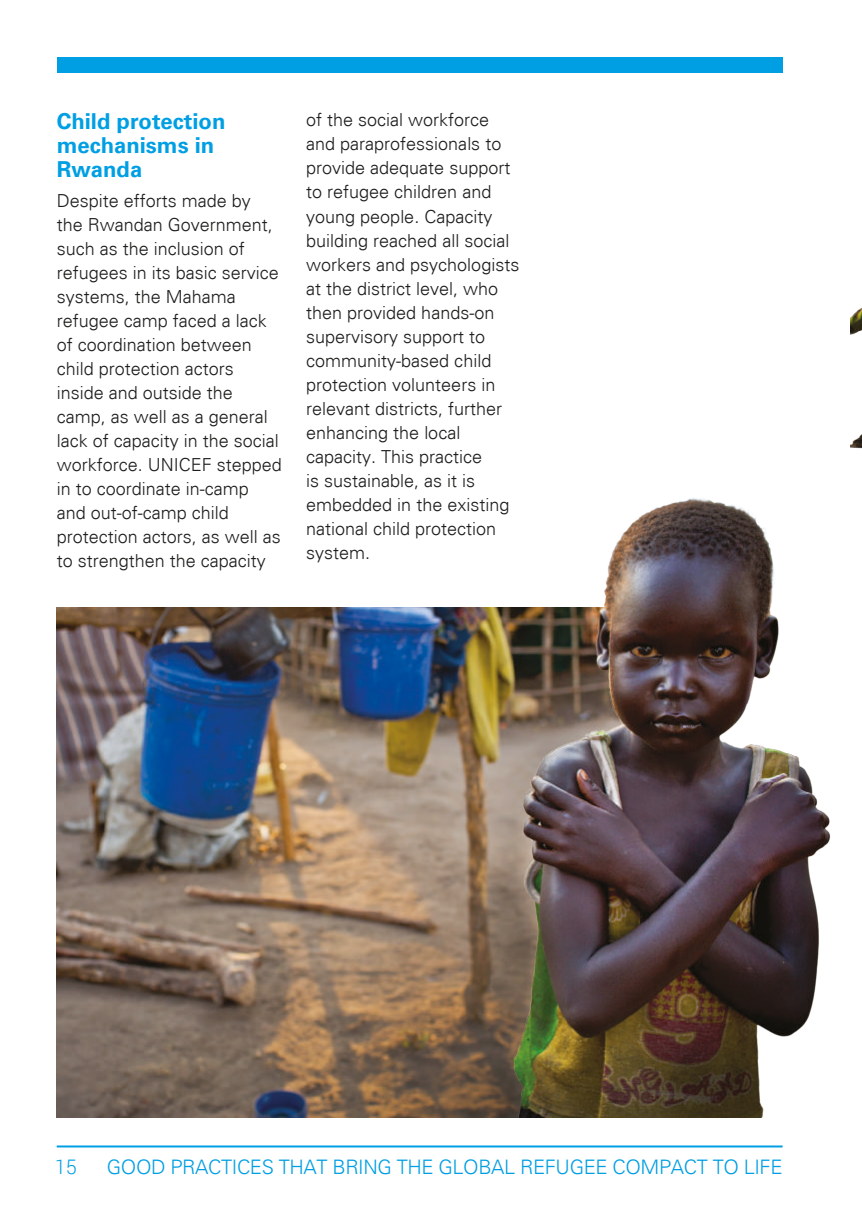
<style>
.page{position:relative;width:862px;height:1214px;background:#fff}
.page>*{position:absolute;margin:0;border:0;box-sizing:border-box;transform-origin:0 0}
.t1{font:700 22px/24px "Univers";color:#009fe3}
.t2{font:300 20px "Univers";letter-spacing:-.02em;color:#009fe3}
.t3{font:300 20px "Roboto";color:#009fe3}
.t4{font:300 18px/24px "Univers";color:#1d1d1b}
</style>
<div class="page">
<div style="left:57px;top:57px;width:725px;height:15px;background:#009fe3"></div>
<img style="left:57px;top:498px;width:774px;height:619px">
<img style="left:850px;top:307px;width:12px;height:142px">
<hr style="left:57px;top:1145px;width:725px;height:2px;background:#009fe3">
<p class="t1" style="left:57px;top:112px;width:170px">Child protection mechanisms in<br>Rwanda</p>
<p class="t4" style="left:57px;top:190px;width:227px">Despite efforts made by<br>the Rwandan Government, such as the inclusion of refugees in its basic service systems, the Mahama refugee camp faced a lack of coordination between child protection actors inside and outside the camp, as well as a general lack of capacity in the social workforce. UNICEF stepped in to coordinate in-camp and out-of-camp child protection actors, as well as to strengthen the capacity</p>
<p class="t4" style="left:306px;top:110px;width:215px">of the social workforce and paraprofessionals to provide adequate support to refugee children and young people. Capacity building reached all social workers and psychologists at the district level, who then provided hands-on supervisory support to community-based child protection volunteers in relevant districts, further enhancing the local capacity. This practice<br>is sustainable, as it is embedded in the existing national child protection system.</p>
<p class="t3" style="left:55px;top:1153px;width:24px">15</p>
<p class="t2" style="left:107px;top:1158px;width:677px">GOOD PRACTICES THAT BRING THE GLOBAL REFUGEE COMPACT TO LIFE</p>
</div>
